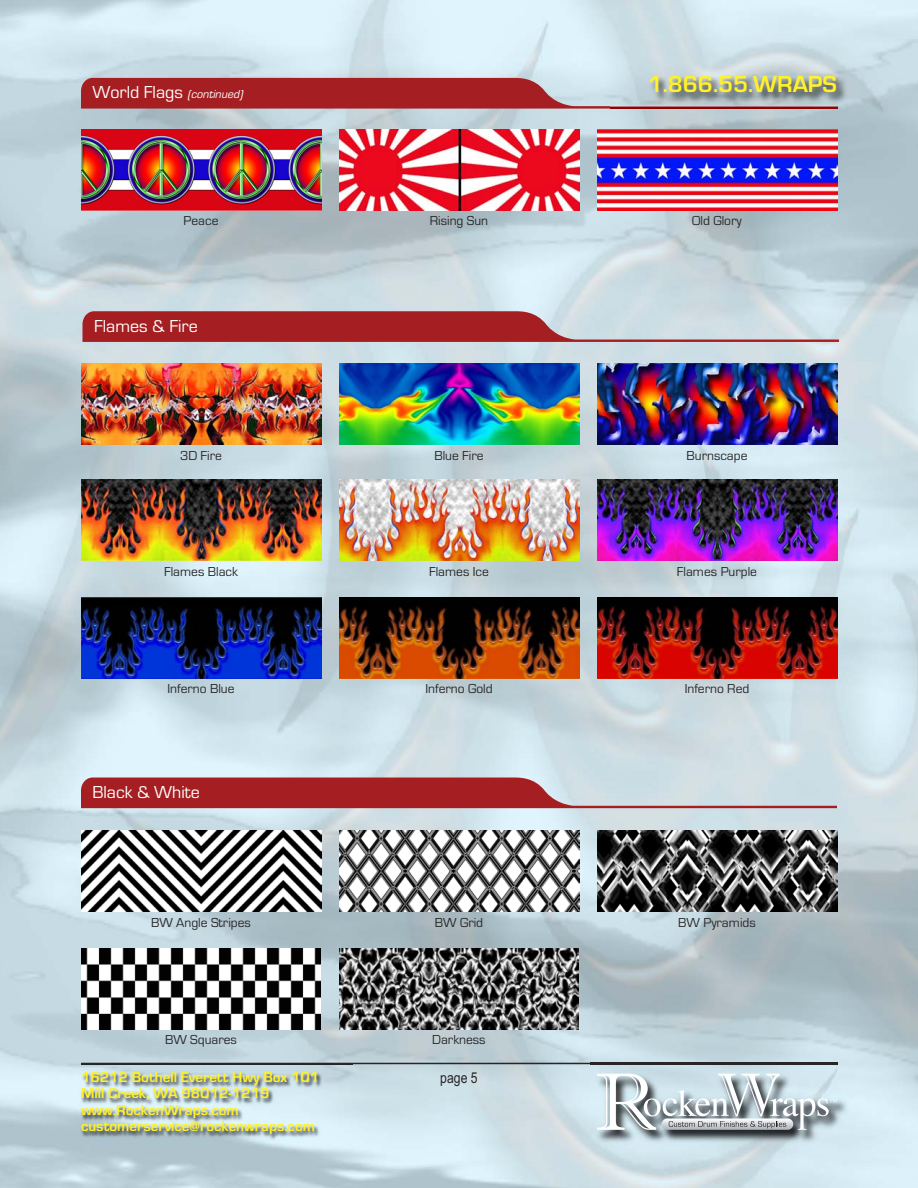
<style>
.page{position:relative;width:918px;height:1188px;background:#fff}
.page>*{position:absolute;margin:0;border:0;box-sizing:border-box;transform-origin:0 0}
.t1{font:700 24px "Eurostile";color:#fff12a}
.t2{font:18px "Eurostile";color:#fff}
.t3{font:700 15px/16.5px "Eurostile";color:#fff12a}
.t4{font:15px "Arial Narrow";color:#272627}
.t5{font:13.5px "Eurostile";color:#272627}
.t6{font:italic 12px "Eurostile";color:#fff}
.s1{font-style:normal;font-size:18px}
</style>
<div class="page">
<img style="left:0;top:0;width:918px;height:1188px">
<svg style="left:81px;top:78px;width:530px;height:31px"></svg>
<img style="left:81px;top:129px;width:240px;height:81px">
<img style="left:339px;top:129px;width:240px;height:81px">
<img style="left:597px;top:129px;width:240px;height:81px">
<hr style="left:81px;top:1063px;width:756px;height:1px;background:#272627">
<img style="left:81px;top:364px;width:240px;height:81px">
<img style="left:339px;top:364px;width:240px;height:81px">
<img style="left:597px;top:364px;width:240px;height:81px">
<img style="left:81px;top:480px;width:240px;height:81px">
<img style="left:339px;top:480px;width:240px;height:81px">
<img style="left:597px;top:480px;width:240px;height:81px">
<img style="left:81px;top:597px;width:240px;height:81px">
<img style="left:339px;top:597px;width:240px;height:81px">
<img style="left:597px;top:597px;width:240px;height:81px">
<img style="left:81px;top:831px;width:240px;height:81px">
<img style="left:339px;top:831px;width:240px;height:81px">
<img style="left:597px;top:831px;width:240px;height:81px">
<img style="left:591px;top:1059px;width:264px;height:96px">
<img style="left:591px;top:1063px;width:246px;height:1px">
<svg style="left:597px;top:1074px;width:240px;height:56px"></svg>
<img style="left:611px;top:67px;width:250px;height:59px">
<img style="left:611px;top:78px;width:226px;height:30px">
<img style="left:74px;top:1064px;width:279px;height:98px">
<img style="left:81px;top:1064px;width:272px;height:1px">
<svg style="left:82px;top:311px;width:756px;height:31px"></svg>
<svg style="left:81px;top:778px;width:756px;height:30px"></svg>
<img style="left:81px;top:948px;width:240px;height:81px">
<img style="left:339px;top:948px;width:240px;height:81px">
<p class="t6" style="left:93px;top:90px;width:154px"><span class="s1">W o r l d F l a g s</span> (continued)</p>
<h1 class="t1" style="left:648px;top:76px;width:191px">1.866.55.WRAPS</h1>
<p class="t5" style="left:184px;top:216px;width:36px">Peace</p>
<p class="t5" style="left:430px;top:216px;width:60px">Rising Sun</p>
<p class="t5" style="left:692px;top:216px;width:51px">Old Glory</p>
<h2 class="t2" style="left:94px;top:320px;width:105px">Flames &amp; Fire</h2>
<p class="t5" style="left:180px;top:451px;width:43px">3D Fire</p>
<p class="t5" style="left:434px;top:451px;width:51px">Blue Fire</p>
<p class="t5" style="left:687px;top:451px;width:63px">Burnscape</p>
<p class="t5" style="left:164px;top:567px;width:75px">Flames Black</p>
<p class="t5" style="left:429px;top:567px;width:61px">Flames Ice</p>
<p class="t5" style="left:677px;top:567px;width:82px">Flames Purple</p>
<p class="t5" style="left:167px;top:684px;width:69px">Inferno Blue</p>
<p class="t5" style="left:425px;top:684px;width:69px">Inferno Gold</p>
<p class="t5" style="left:685px;top:684px;width:66px">Inferno Red</p>
<h2 class="t2" style="left:93px;top:786px;width:109px">Black &amp; White</h2>
<p class="t5" style="left:151px;top:918px;width:101px">BW Angle Stripes</p>
<p class="t5" style="left:435px;top:918px;width:50px">BW Grid</p>
<p class="t5" style="left:678px;top:918px;width:79px">BW Pyramids</p>
<p class="t5" style="left:165px;top:1035px;width:73px">BW Squares</p>
<p class="t5" style="left:432px;top:1035px;width:55px">Darkness</p>
<p class="t3" style="left:81px;top:1070px;width:240px">16212 Bothell Everett Hwy Box 101<br>Mill Creek, WA 98012-1219 www.RockenWraps.com customerservice@rockenwraps.com</p>
<p class="t4" style="left:440px;top:1069px;width:39px">page 5</p>
</div>
